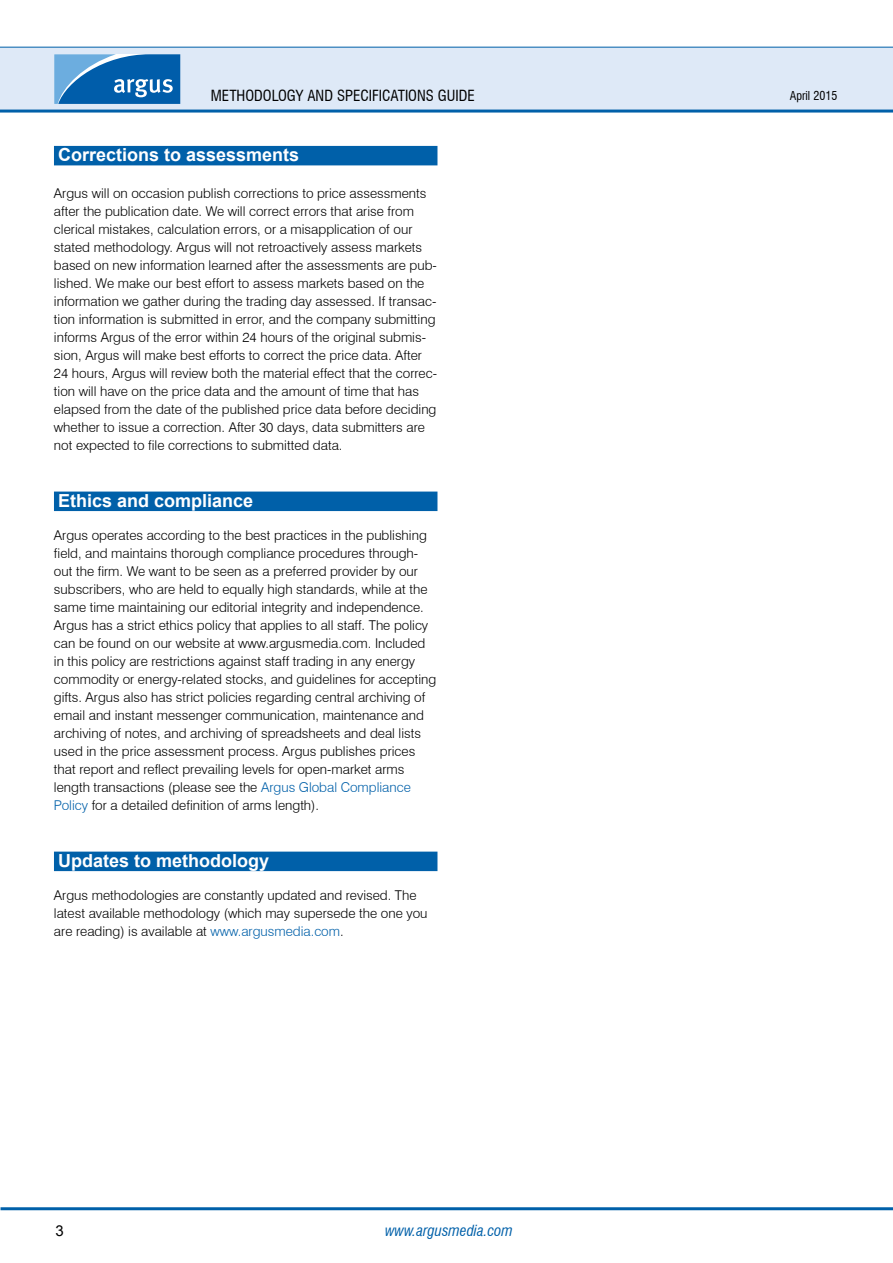
<style>
.page{position:relative;width:893px;height:1263px;background:#fff}
.page>*{position:absolute;margin:0;border:0;box-sizing:border-box;transform-origin:0 0}
.t1{font:700 18px "Arial";color:#fff}
.t2{font:condensed 15px "Swiss 721 BT";color:#000}
.t3{font:italic condensed 15px "Swiss 721 BT";color:#0060a9}
.t4{font:15px "Arial";color:#000}
.t5{font:300 13.5px/18px "Swiss 721 BT";color:#000}
.t6{font:condensed 12px "Swiss 721 BT";color:#000}
.s1{color:#0060a9}
</style>
<div class="page">
<div style="left:0;top:47px;width:893px;height:64px;background:#dee9f7"></div>
<hr style="left:0;top:110px;width:893px;height:3px;background:#0060a9">
<hr style="left:0;top:47px;width:893px;height:1px;background:#0060a9">
<hr style="left:1px;top:1207px;width:892px;height:3px;background:#0060a9">
<svg style="left:54px;top:54px;width:126px;height:50px;background:#317ebd"></svg>
<div style="left:54px;top:146px;width:383px;height:19px;background:#0060a9"></div>
<div style="left:54px;top:492px;width:383px;height:19px;background:#0060a9"></div>
<div style="left:54px;top:852px;width:383px;height:19px;background:#0060a9"></div>
<p class="t2" style="left:211px;top:86px;width:265px">METHODOLOGY AND SPECIFICATIONS GUIDE</p>
<h1 class="t1" style="left:58px;top:143px;width:243px">Corrections to assessments</h1>
<p class="t5" style="left:54px;top:184px;width:385px">Argus will on occasion publish corrections to price assessments after the publication date. We will correct errors that arise from clerical mistakes, calculation errors, or a misapplication of our stated methodology. Argus will not retroactively assess markets based on new information learned after the assessments are pub&shy;lished. We make our best effort to assess markets based on the information we gather during the trading day assessed. If transac&shy;tion information is submitted in error, and the company submitting informs Argus of the error within 24 hours of the original submis&shy;sion, Argus will make best efforts to correct the price data. After 24 hours, Argus will review both the material effect that the correc&shy;tion will have on the price data and the amount of time that has elapsed from the date of the published price data before deciding whether to issue a correction. After 30 days, data submitters are not expected to file corrections to submitted data.</p>
<h1 class="t1" style="left:58px;top:489px;width:197px">Ethics and compliance</h1>
<p class="t5" style="left:54px;top:526px;width:384px">Argus operates according to the best practices in the publishing field, and maintains thorough compliance procedures through&shy;out the firm. We want to be seen as a preferred provider by our subscribers, who are held to equally high standards, while at the same time maintaining our editorial integrity and independence.<br>Argus has a strict ethics policy that applies to all staff. The policy can be found on our website at www.argusmedia.com. Included in this policy are restrictions against staff trading in any energy commodity or energy-related stocks, and guidelines for accepting gifts. Argus also has strict policies regarding central archiving of email and instant messenger communication, maintenance and archiving of notes, and archiving of spreadsheets and deal lists used in the price assessment process. Argus publishes prices that report and reflect prevailing levels for open-market arms length transactions (please see the <span class="s1">Argus Global Compliance Policy</span> for a detailed definition of arms length).</p>
<h1 class="t1" style="left:58px;top:849px;width:213px">Updates to methodology</h1>
<p class="t5" style="left:54px;top:886px;width:375px">Argus methodologies are constantly updated and revised. The latest available methodology (which may supersede the one you are reading) is available at <span class="s1">www.argusmedia.com</span>.</p>
<p class="t4" style="left:55px;top:1220px;width:10px">3</p>
<p class="t3" style="left:385px;top:1221px;width:129px">www.argusmedia.com</p>
<p class="t6" style="left:790px;top:88px;width:49px">APRIL 2015</p>
</div>
